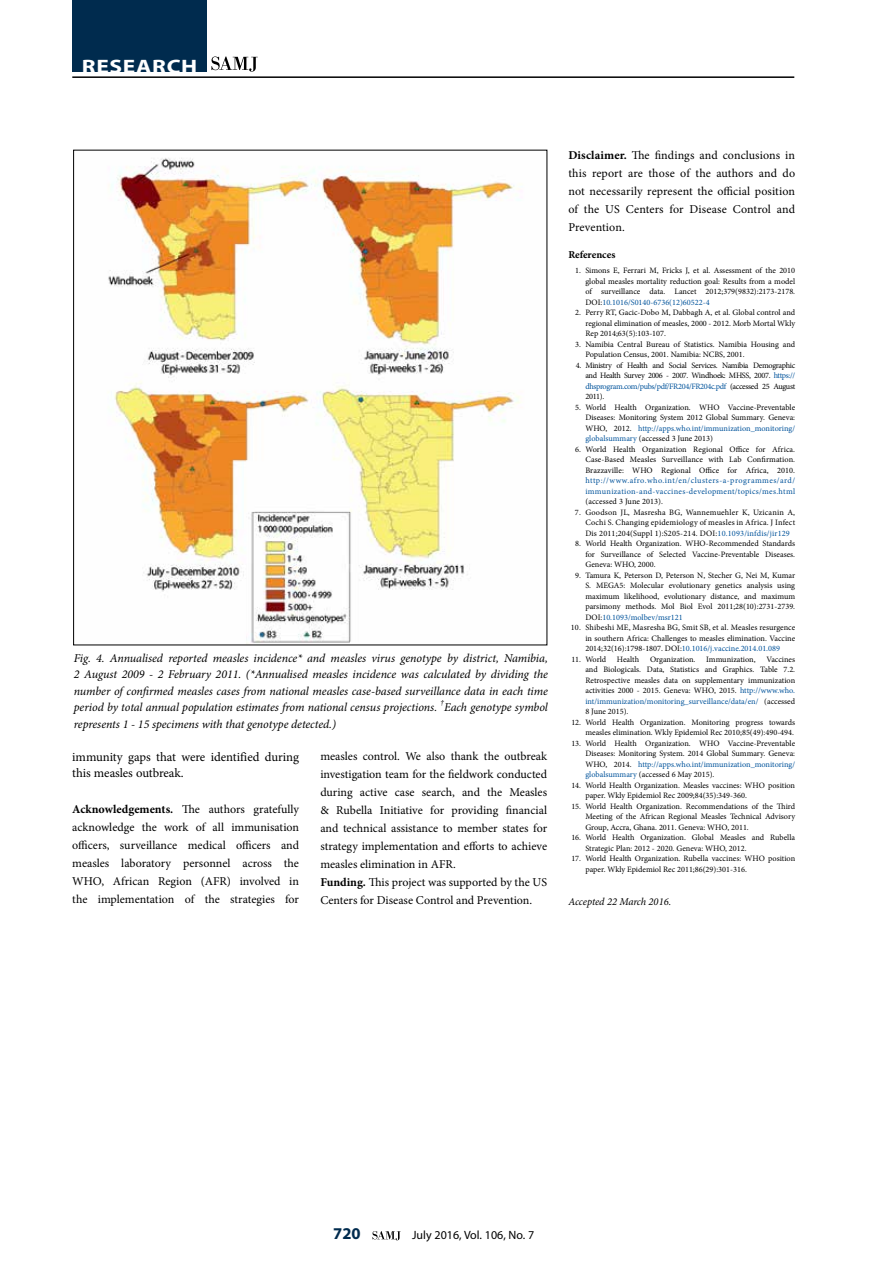
<style>
.page{position:relative;width:893px;height:1263px;background:#fff}
.page>*{position:absolute;margin:0;border:0;box-sizing:border-box;transform-origin:0 0}
.t1{font:700 19.5px "Myriad Pro";letter-spacing:.03em;color:#fff;scale:1.2 1}
.t2{font:700 16.5px "Myriad Pro";color:#002b4e}
.t3{font:12.75px/16.5px "Minion Pro";letter-spacing:-.005em;color:#000}
.t4{font:12px/18px "Minion Pro";color:#000;text-align:justify}
.t5{font:italic 12px/16.5px "Minion Pro";letter-spacing:-.005em;color:#000;text-align:justify}
.t6{font:12px "Myriad Pro";color:#000}
.t7{font:italic 10.5px "Minion Pro";letter-spacing:-.005em;color:#000}
.t8{font:700 10.5px "Minion Pro";letter-spacing:-.005em;color:#000}
.t9{font:8.25px/10.5px "Minion Pro";color:#000;text-align:justify}
.t10{font:8.25px/10.5px "Minion Pro";letter-spacing:.035em;color:#00539b}
.t11{font:italic 7.8px "Minion Pro";color:#000}
.s1{font-weight:700}
.s2{color:#00539b}
</style>
<div class="page">
<svg style="left:372px;top:1231px;width:29px;height:9px"></svg>
<hr style="left:72px;top:76px;width:722px;height:2px;background:#000">
<div style="left:72px;top:0;width:135px;height:72px;background:#002b4e"></div>
<svg style="left:211px;top:57px;width:47px;height:15px"></svg>
<img style="left:108px;top:158px;width:413px;height:485px">
<h1 class="t1" style="left:82px;top:54px;width:98px">RESEARCH</h1>
<p class="t5" style="left:74px;top:649px;width:476px">Fig. 4. Annualised reported measles incidence* and measles virus genotype by district, Namibia, 2 August 2009 - 2 February 2011. (*Annualised measles incidence was calculated by dividing the number of confirmed measles cases from national measles case-based surveillance data in each time period by total annual population estimates from national census projections.</p>
<p class="t11" style="left:440px;top:697px;width:5px">†</p>
<h3 class="t5" style="left:444px;top:699px;width:105px">Each genotype symbol</h3>
<h3 class="t5" style="left:74px;top:715px;width:264px">represents 1 - 15 specimens with that genotype detected.)</h3>
<h3 class="t3" style="left:72px;top:748px;width:228px">immunity gaps that were identified during this measles outbreak.</h3>
<p class="t4" style="left:72px;top:800px;width:228px"><span class="s1">Acknowledgements.</span> The authors gratefully acknowledge the work of all immunisation officers, surveillance medical officers and measles laboratory personnel across the WHO, African Region (AFR) involved in the implementation of the strategies for</p>
<p class="t4" style="left:320px;top:748px;width:228px;text-align:left">measles control. We also thank the outbreak investigation team for the fieldwork conducted during active case search, and the Measles &amp; Rubella Initiative for providing financial and technical assistance to member states for strategy implementation and efforts to achieve measles elimination in AFR.<br><span class="s1">Funding.</span> This project was supported by the US Centers for Disease Control and Prevention.</p>
<h3 class="t4" style="left:568px;top:146px;width:228px"><span class="s1">Disclaimer.</span> The findings and conclusions in this report are those of the authors and do not necessarily represent the official position of the US Centers for Disease Control and Prevention.</h3>
<p class="t8" style="left:568px;top:247px;width:48px">References</p>
<p class="t9" style="left:585px;top:265px;width:211px;text-indent:-10px">1. Simons E, Ferrari M, Fricks J, et al. Assessment of the 2010 global measles mortality reduction goal: Results from a model of surveillance data. Lancet 2012;379(9832):2173-2178.<br>DOI:<span class="s2">10.1016/S0140-6736(12)60522-4</span></p>
<p class="t9" style="left:585px;top:307px;width:211px;text-indent:-10px">2. Perry RT, Gacic-Dobo M, Dabbagh A, et al. Global control and regional elimination of measles, 2000 - 2012. Morb Mortal Wkly Rep 2014;63(5):103-107.</p>
<p class="t9" style="left:585px;top:339px;width:211px;text-indent:-10px">3. Namibia Central Bureau of Statistics. Namibia Housing and<br>Population Census, 2001. Namibia: NCBS, 2001.</p>
<p class="t9" style="left:585px;top:360px;width:211px;text-indent:-9px">4. Ministry of Health and Social Services. Namibia Demographic and Health Survey 2006 - 2007. Windhoek: MHSS, 2007. <span class="s2">https:// dhsprogram.com/pubs/pdf/FR204/FR204c.pdf</span> (accessed 25 August 2011).</p>
<p class="t9" style="left:585px;top:402px;width:211px;text-indent:-10px">5. World Health Organization. WHO Vaccine-Preventable Diseases: Monitoring System 2012 Global Summary. Geneva:<br>WHO, 2012. <span class="s2">http://apps.who.int/immunization_monitoring/ globalsummary</span> (accessed 3 June 2013)</p>
<p class="t9" style="left:585px;top:444px;width:211px;text-indent:-10px">6. World Health Organization Regional Office for Africa.<br>Case-Based Measles Surveillance with Lab Confirmation.<br>Brazzaville: WHO Regional Office for Africa, 2010.</p>
<p class="t10" style="left:585px;top:475px;width:211px">http://www.afro.who.int/en/clusters-a-programmes/ard/ immunization-and-vaccines-development/topics/mes.html</p>
<p class="t9" style="left:585px;top:496px;width:79px">(accessed 3 June 2013).</p>
<p class="t9" style="left:585px;top:507px;width:211px;text-indent:-10px">7. Goodson JL, Masresha BG, Wannemuehler K, Uzicanin A, Cochi S. Changing epidemiology of measles in Africa. J Infect Dis 2011;204(Suppl 1):S205-214. DOI:<span class="s2">10.1093/infdis/jir129</span></p>
<p class="t9" style="left:585px;top:538px;width:211px;text-indent:-10px">8. World Health Organization. WHO-Recommended Standards for Surveillance of Selected Vaccine-Preventable Diseases.<br>Geneva: WHO, 2000.</p>
<p class="t9" style="left:585px;top:570px;width:211px;text-indent:-10px">9. Tamura K, Peterson D, Peterson N, Stecher G, Nei M, Kumar S. MEGA5: Molecular evolutionary genetics analysis using maximum likelihood, evolutionary distance, and maximum parsimony methods. Mol Biol Evol 2011;28(10):2731-2739.<br>DOI:<span class="s2">10.1093/molbev/msr121</span></p>
<p class="t9" style="left:585px;top:622px;width:211px;text-indent:-15px">10. Shibeshi ME, Masresha BG, Smit SB, et al. Measles resurgence in southern Africa: Challenges to measles elimination. Vaccine 2014;32(16):1798-1807. DOI:<span class="s2">10.1016/j.vaccine.2014.01.089</span></p>
<p class="t9" style="left:571px;top:654px;width:36px">11. World</p>
<p class="t9" style="left:617px;top:654px;width:24px">Health</p>
<p class="t9" style="left:650px;top:654px;width:47px">Organization.</p>
<p class="t9" style="left:706px;top:654px;width:51px">Immunization,</p>
<p class="t9" style="left:585px;top:654px;width:211px;text-indent:181px">Vaccines and Biologicals. Data, Statistics and Graphics. Table 7.2.<br>Retrospective measles data on supplementary immunization activities 2000 - 2015. Geneva: WHO, 2015. <span class="s2">http://www.who. int/immunization/monitoring_surveillance/data/en/</span> (accessed 8 June 2015).</p>
<p class="t9" style="left:571px;top:717px;width:225px;text-align:right">12. World Health Organization. Monitoring progress towards measles elimination. Wkly Epidemiol Rec 2010;85(49):490-494.</p>
<p class="t9" style="left:585px;top:738px;width:211px;text-indent:-14px">13. World Health Organization. WHO Vaccine-Preventable Diseases: Monitoring System. 2014 Global Summary. Geneva:<br>WHO, 2014. <span class="s2">http://apps.who.int/immunization_monitoring/ globalsummary</span> (accessed 6 May 2015).</p>
<p class="t9" style="left:585px;top:780px;width:211px;text-indent:-14px">14. World Health Organization. Measles vaccines: WHO position paper. Wkly Epidemiol Rec 2009;84(35):349-360.</p>
<p class="t9" style="left:585px;top:801px;width:211px;text-indent:-14px">15. World Health Organization. Recommendations of the Third Meeting of the African Regional Measles Technical Advisory Group, Accra, Ghana. 2011. Geneva: WHO, 2011.</p>
<p class="t9" style="left:585px;top:832px;width:211px;text-indent:-14px">16. World Health Organization. Global Measles and Rubella<br>Strategic Plan: 2012 - 2020. Geneva: WHO, 2012.</p>
<p class="t9" style="left:585px;top:853px;width:211px;text-indent:-14px">17. World Health Organization. Rubella vaccines: WHO position paper. Wkly Epidemiol Rec 2011;86(29):301-316.</p>
<p class="t7" style="left:568px;top:894px;width:104px">Accepted 22 March 2016.</p>
<h2 class="t2" style="left:333px;top:1223px;width:29px">720</h2>
<h3 class="t6" style="left:412px;top:1228px;width:124px">July 2016, Vol. 106, No. 7</h3>
</div>
